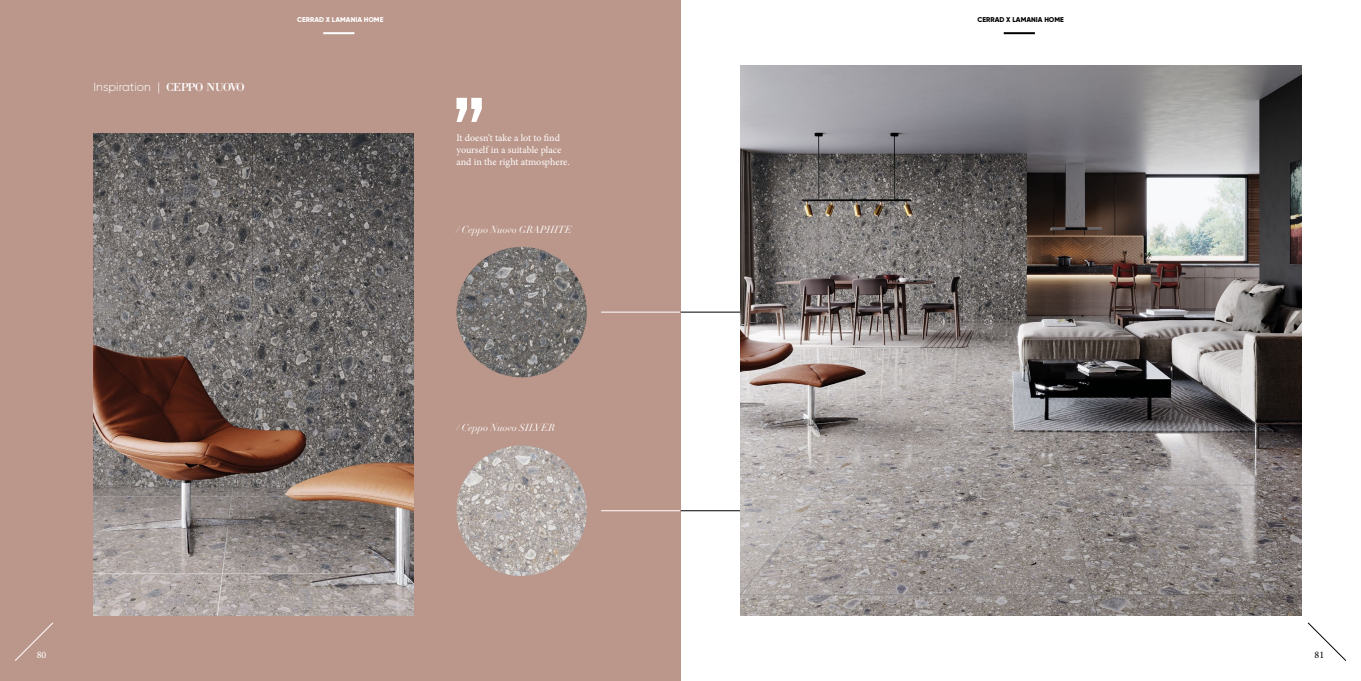
<style>
.page{position:relative;width:1361px;height:681px;background:#fff}
.page>*{position:absolute;margin:0;border:0;box-sizing:border-box;transform-origin:0 0}
.t1{font:300 12px "Gilroy";color:#fff}
.t2{font:10px/12px "Minion Pro";color:#fff}
.t3{font:italic 10px "Didot";color:#fff}
.t4{font:10px "Minion Pro";color:#000}
.t5{font:800 7px "Gilroy";color:#000}
.t6{font:800 7px "Gilroy";color:#fff}
.s1{font-family:"Bodoni XT";font-weight:400}
</style>
<div class="page">
<div style="left:0;top:0;width:680px;height:680px;background:#bb968a"></div>
<svg style="left:456px;top:98px;width:26px;height:24px"></svg>
<img style="left:456px;top:445px;width:131px;height:130px;border-radius:65px">
<hr style="left:680px;top:510px;width:60px;height:1px;background:#000">
<hr style="left:680px;top:312px;width:60px;height:1px;background:#000">
<hr style="left:601px;top:510px;width:79px;height:1px;background:#fff">
<hr style="left:601px;top:312px;width:79px;height:1px;background:#fff">
<img style="left:94px;top:133px;width:320px;height:482px">
<img style="left:740px;top:66px;width:561px;height:549px">
<img style="left:456px;top:247px;width:131px;height:130px;border-radius:65px">
<svg style="left:1307px;top:622px;width:40px;height:39px"></svg>
<hr style="left:1003px;top:32px;width:32px;height:2px;background:#000">
<svg style="left:15px;top:622px;width:38px;height:39px"></svg>
<hr style="left:323px;top:32px;width:31px;height:2px;background:#fff">
<p class="t1" style="left:94px;top:79px;width:153px">Inspiration | <span class="s1">CEPPO NUOVO</span></p>
<p class="t6" style="left:297px;top:15px;width:88px">CERRAD X LAMANIA HOME</p>
<p class="t2" style="left:456px;top:131px;width:115px">It doesn’t take a lot to find yourself in a suitable place and in the right atmosphere.</p>
<p class="t3" style="left:456px;top:223px;width:117px">/ Ceppo Nuovo GRAPHITE</p>
<p class="t3" style="left:456px;top:421px;width:100px">/ Ceppo Nuovo SILVER</p>
<p class="t2" style="left:37px;top:649px;width:11px">80</p>
<p class="t5" style="left:977px;top:15px;width:88px">CERRAD X LAMANIA HOME</p>
<p class="t4" style="left:1314px;top:648px;width:11px">81</p>
</div>
